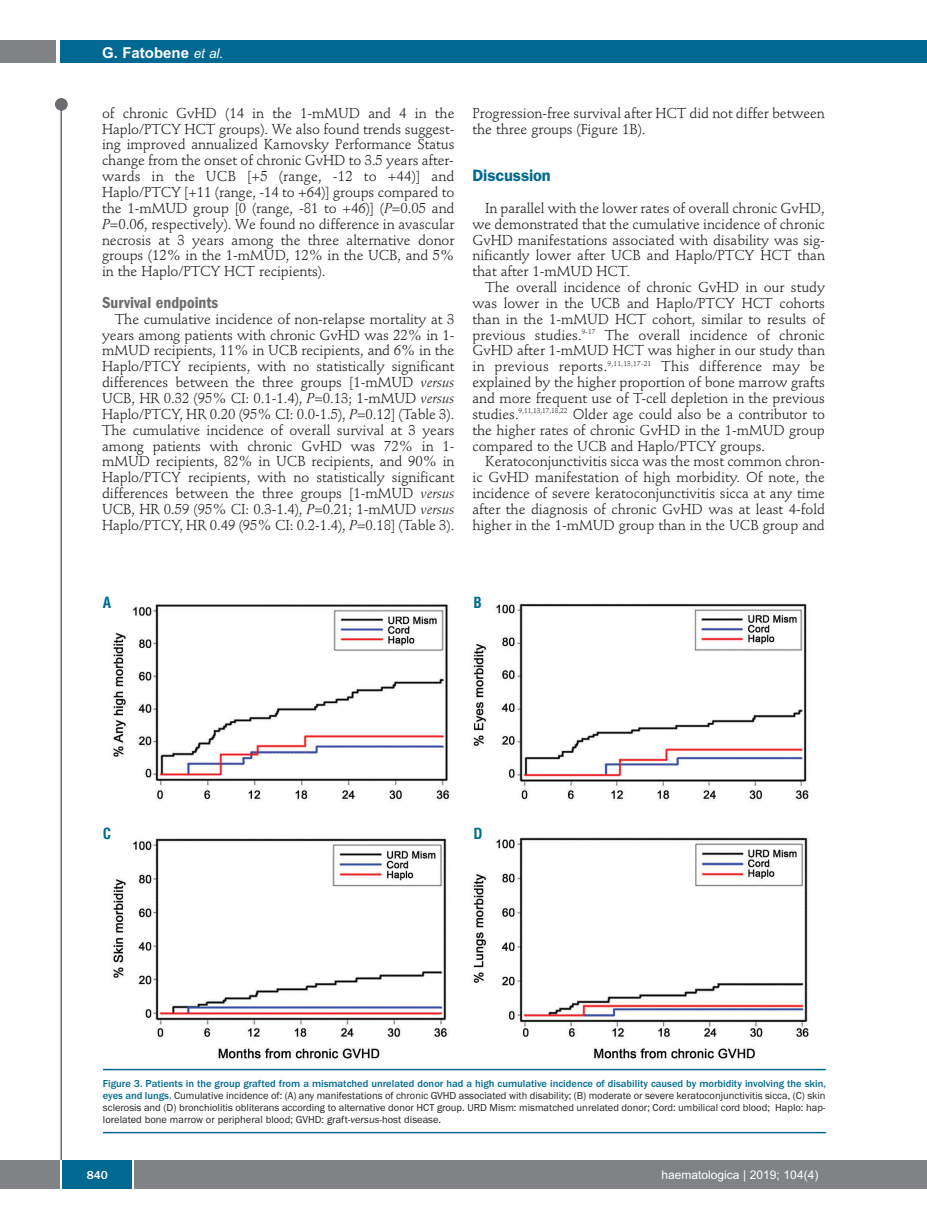
<style>
.page{position:relative;width:927px;height:1225px;background:#fff}
.page>*{position:absolute;margin:0;border:0;box-sizing:border-box;transform-origin:0 0}
.t1{font:600 condensed 16.5px "Franklin Gothic";color:#6c6d70}
.t2{font:600 16.5px "Franklin Gothic";letter-spacing:-.01em;color:#006991}
.t3{font:700 15px "Arial";color:#fff}
.t4{font:700 condensed 15px "Helvetica";color:#006991}
.t5{font:14.25px/15.9px "Stempel Schneidler";letter-spacing:-.005em;color:#231f20;text-align:justify}
.t6{font:12px "Arial";color:#fff}
.t7{font:500 12px "Franklin Gothic";color:#fff}
.t8{font:10.5px/12px "Franklin Gothic";color:#231f20;text-align:justify}
.s1{font-weight:400;font-style:italic;font-size:13.5px}
.s2{font-style:italic}
.s3{font-weight:500;color:#006991}
</style>
<div class="page">
<div style="left:911px;top:40px;width:16px;height:22px;background:#006991"></div>
<div style="left:910px;top:1160px;width:17px;height:28px;background:#808285"></div>
<div style="left:55px;top:98px;width:13px;height:13px;background:#6c6d70;border-radius:50%"></div>
<hr style="left:60px;top:101px;width:2px;height:1061px;background:#6c6d70">
<div style="left:60px;top:40px;width:852px;height:22px;background:#006991"></div>
<div style="left:0;top:40px;width:56px;height:22px;background:#808285"></div>
<div style="left:0;top:1160px;width:911px;height:28px;background:#808285"></div>
<div style="left:62px;top:1160px;width:71px;height:28px;background:#006991"></div>
<hr style="left:60px;top:1160px;width:2px;height:28px;background:#fff">
<svg style="left:133px;top:1160px;width:1px;height:28px"></svg>
<img style="left:112px;top:603px;width:697px;height:457px">
<hr style="left:103px;top:1068px;width:723px;height:2px;background:#006991">
<hr style="left:103px;top:1131px;width:723px;height:2px;background:#006991">
<p class="t3" style="left:102px;top:44px;width:123px">G. Fatobene <span class="s1">et al.</span></p>
<p class="t5" style="left:102px;top:106px;width:354px">of chronic GvHD (14 in the 1-mMUD and 4 in the Haplo/PTCY HCT groups). We also found trends suggest&shy;ing improved annualized Karnovsky Performance Status change from the onset of chronic GvHD to 3.5 years after&shy;wards in the UCB [+5 (range, -12 to +44)] and Haplo/PTCY [+11 (range, -14 to +64)] groups compared to the 1-mMUD group [0 (range, -81 to +46)] (<span class="s2">P</span>=0.05 and <span class="s2">P</span>=0.06, respectively). We found no difference in avascular necrosis at 3 years among the three alternative donor groups (12% in the 1-mMUD, 12% in the UCB, and 5% in the Haplo/PTCY HCT recipients).</p>
<p class="t1" style="left:102px;top:297px;width:118px">Survival endpoints</p>
<p class="t5" style="left:102px;top:312px;width:354px;text-indent:13px">The cumulative incidence of non-relapse mortality at 3 years among patients with chronic GvHD was 22% in 1- mMUD recipients, 11% in UCB recipients, and 6% in the Haplo/PTCY recipients, with no statistically significant differences between the three groups [1-mMUD <span class="s2">versus </span>UCB, HR 0.32 (95% CI: 0.1-1.4), <span class="s2">P</span>=0.13; 1-mMUD <span class="s2">versus </span>Haplo/PTCY, HR 0.20 (95% CI: 0.0-1.5), <span class="s2">P</span>=0.12] (Table 3).<br>The cumulative incidence of overall survival at 3 years among patients with chronic GvHD was 72% in 1- mMUD recipients, 82% in UCB recipients, and 90% in Haplo/PTCY recipients, with no statistically significant differences between the three groups [1-mMUD <span class="s2">versus </span>UCB, HR 0.59 (95% CI: 0.3-1.4), <span class="s2">P</span>=0.21; 1-mMUD <span class="s2">versus </span>Haplo/PTCY, HR 0.49 (95% CI: 0.2-1.4), <span class="s2">P</span>=0.18] (Table 3).</p>
<p class="t5" style="left:472px;top:106px;width:354px">Progression-free survival after HCT did not differ between the three groups (Figure 1B).</p>
<p class="t2" style="left:472px;top:170px;width:80px">Discussion</p>
<p class="t5" style="left:472px;top:201px;width:354px;text-indent:13px">In parallel with the lower rates of overall chronic GvHD, we demonstrated that the cumulative incidence of chronic GvHD manifestations associated with disability was sig&shy;nificantly lower after UCB and Haplo/PTCY HCT than that after 1-mMUD HCT.</p>
<p class="t5" style="left:472px;top:281px;width:354px;text-indent:13px">The overall incidence of chronic GvHD in our study was lower in the UCB and Haplo/PTCY HCT cohorts than in the 1-mMUD HCT cohort, similar to results of previous studies.<sup>9-17</sup> The overall incidence of chronic GvHD after 1-mMUD HCT was higher in our study than in previous reports.<sup>9,11,13,17-21</sup> This difference may be explained by the higher proportion of bone marrow grafts and more frequent use of T-cell depletion in the previous studies.<sup>9,11,13,17,18,22</sup> Older age could also be a contributor to the higher rates of chronic GvHD in the 1-mMUD group compared to the UCB and Haplo/PTCY groups.</p>
<p class="t5" style="left:472px;top:455px;width:354px;text-indent:13px">Keratoconjunctivitis sicca was the most common chron&shy;ic GvHD manifestation of high morbidity. Of note, the incidence of severe keratoconjunctivitis sicca at any time after the diagnosis of chronic GvHD was at least 4-fold higher in the 1-mMUD group than in the UCB group and</p>
<p class="t4" style="left:103px;top:594px;width:10px">A</p>
<p class="t4" style="left:473px;top:594px;width:10px">B</p>
<p class="t4" style="left:103px;top:825px;width:10px">C</p>
<p class="t4" style="left:473px;top:825px;width:11px">D</p>
<p class="t8" style="left:103px;top:1077px;width:724px"><span class="s3">Figure 3. Patients in the group grafted from a mismatched unrelated donor had a high cumulative incidence of disability caused by morbidity involving the skin, eyes and lungs.</span> Cumulative incidence of: (A) any manifestations of chronic GVHD associated with disability; (B) moderate or severe keratoconjunctivitis sicca, (C) skin sclerosis and (D) bronchiolitis obliterans according to alternative donor HCT group. URD Mism: mismatched unrelated donor; Cord: umbilical cord blood; Haplo: hap&shy;lorelated bone marrow or peripheral blood; GVHD: graft-<span class="s2">versus-</span>host disease.</p>
<p class="t7" style="left:87px;top:1167px;width:23px">840</p>
<p class="t6" style="left:661px;top:1167px;width:158px">haematologica | 2019; 104(4)</p>
</div>
